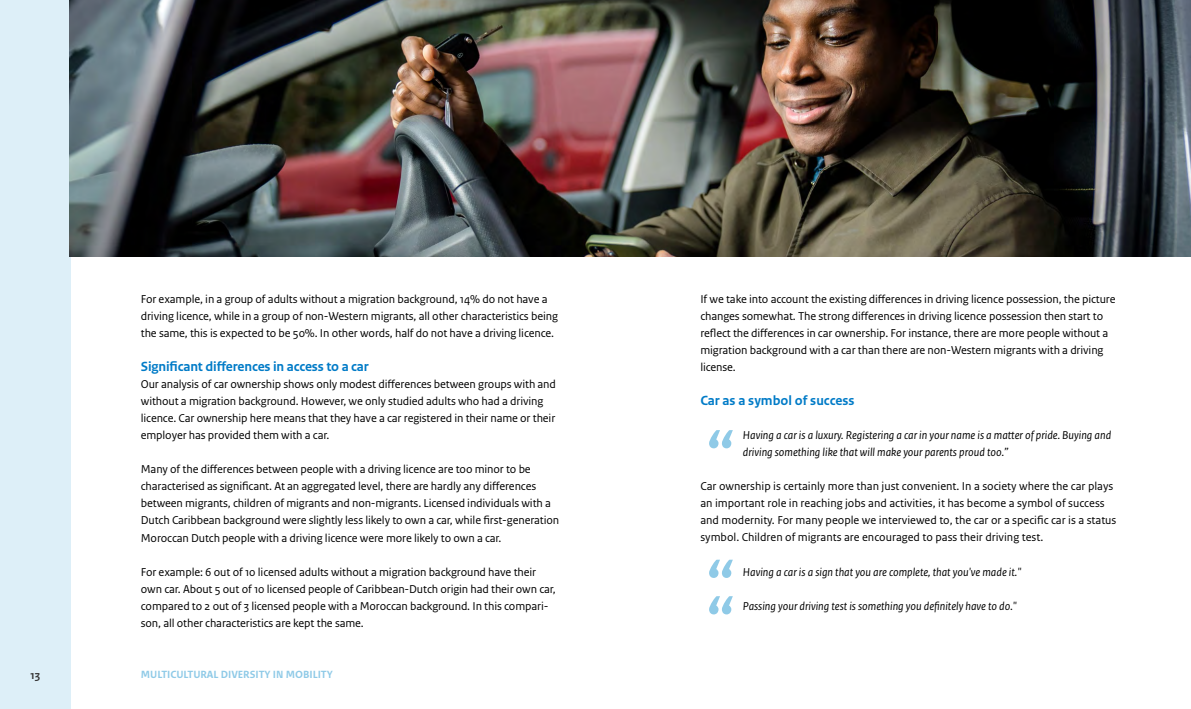
<style>
.page{position:relative;width:1191px;height:709px;background:#fff}
.page>*{position:absolute;margin:0;border:0;box-sizing:border-box;transform-origin:0 0}
.t1{font:80px "Rijksoverheid Sans Text";color:#8fcae7}
.t2{font:700 14px "Rijksoverheid Sans Text";letter-spacing:-.01em;color:#007bc7}
.t3{font:12px/17px "Rijksoverheid Sans Text";letter-spacing:-.01em;color:#000}
.t4{font:italic 12px/17px "Rijksoverheid Sans Text";color:#000}
.t5{font:700 12px "Rijksoverheid Sans Heading";color:#333}
.t6{font:700 11px "Rijksoverheid Sans Text";color:#8fcae7}
</style>
<div class="page">
<div style="left:0;top:0;width:70px;height:709px;background:#ddeff8"></div>
<img style="left:70px;top:0;width:1121px;height:256px">
<p class="t3" style="left:141px;top:291px;width:418px">For example, in a group of adults without a migration background, 14% do not have a driving licence, while in a group of non-Western migrants, all other characteristics being the same, this is expected to be 50%. In other words, half do not have a driving licence.</p>
<h2 class="t2" style="left:141px;top:359px;width:229px">Signifcant diferences in access to a car</h2>
<p class="t3" style="left:141px;top:376px;width:416px">Our analysis of car ownership shows only modest diferences between groups with and without a migration background. However, we only studied adults who had a driving licence. Car ownership here means that they have a car registered in their name or their employer has provided them with a car.</p>
<p class="t3" style="left:141px;top:461px;width:420px">Many of the diferences between people with a driving licence are too minor to be characterised as signifcant. At an aggregated level, there are hardly any diferences between migrants, children of migrants and non-migrants. Licensed individuals with a Dutch Caribbean background were slightly less likely to own a car, while frst-generation Moroccan Dutch people with a driving licence were more likely to own a car.</p>
<p class="t3" style="left:141px;top:563px;width:416px">For example: 6 out of 10 licensed adults without a migration background have their own car. About 5 out of 10 licensed people of Caribbean-Dutch origin had their own car, compared to 2 out of 3 licensed people with a Moroccan background. In this compari&shy;son, all other characteristics are kept the same.</p>
<p class="t5" style="left:31px;top:668px;width:11px">13</p>
<p class="t6" style="left:141px;top:668px;width:193px">MULTICULTURAL DIVERSITY IN MOBILITY</p>
<p class="t3" style="left:700px;top:291px;width:417px">If we take into account the existing diferences in driving licence possession, the picture changes somewhat. The strong diferences in driving licence possession then start to refect the diferences in car ownership. For instance, there are more people without a migration background with a car than there are non-Western migrants with a driving license.</p>
<h2 class="t2" style="left:700px;top:393px;width:156px">Car as a symbol of success</h2>
<h1 class="t1" style="left:704px;top:414px;width:34px">“</h1>
<p class="t4" style="left:743px;top:427px;width:370px">Having a car is a luxury. Registering a car in your name is a mater of pride. Buying and driving something like that will make your parents proud too.”</p>
<p class="t3" style="left:700px;top:478px;width:417px">Car ownership is certainly more than just convenient. In a society where the car plays an important role in reaching jobs and activities, it has become a symbol of success and modernity. For many people we interviewed to, the car or a specifc car is a status symbol. Children of migrants are encouraged to pass their driving test.</p>
<p class="t1" style="left:704px;top:543px;width:34px">“</p>
<p class="t4" style="left:743px;top:563px;width:280px">Having a car is a sign that you are complete, that you've made it."</p>
<p class="t1" style="left:704px;top:580px;width:34px">“</p>
<p class="t4" style="left:743px;top:597px;width:275px">Passing your driving test is something you defnitely have to do."</p>
</div>
